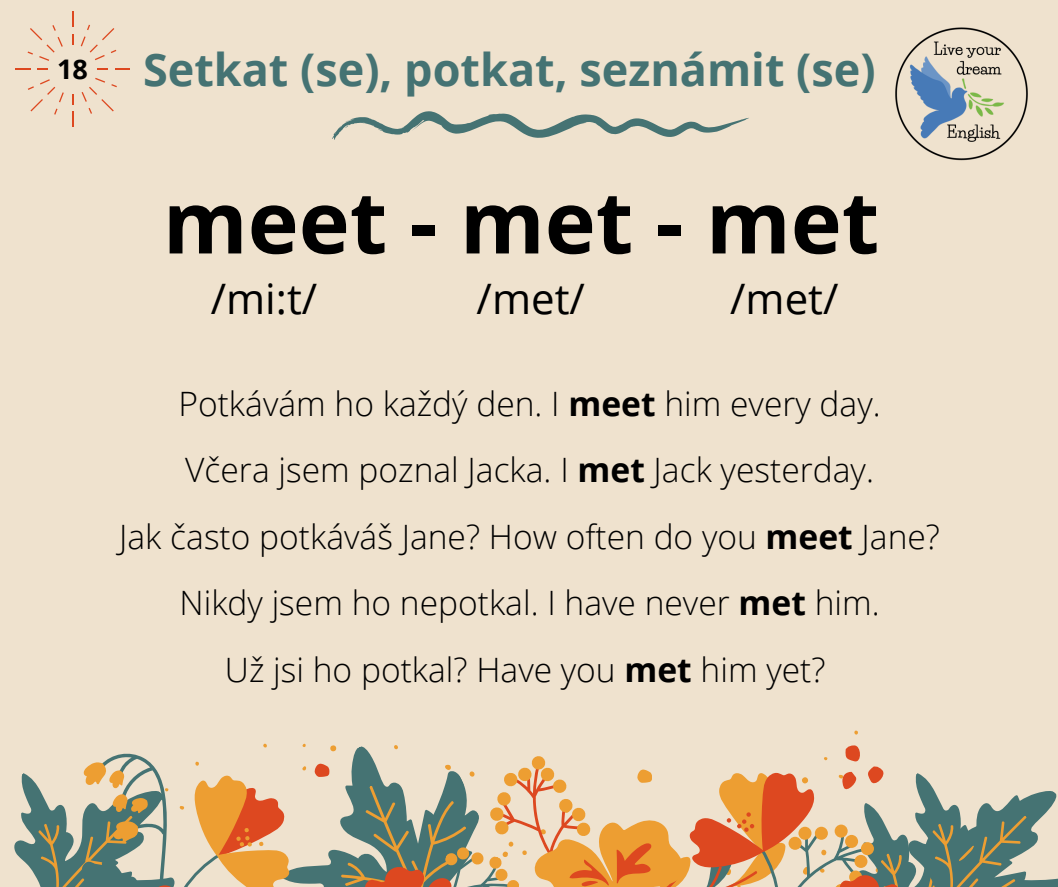
<style>
.page{position:relative;width:1058px;height:887px;background:#fff}
.page>*{position:absolute;margin:0;border:0;box-sizing:border-box;transform-origin:0 0}
.t1{font:700 86.4px "Open Sans";color:#000}
.t2{font:700 45px "Open Sans";color:#457373}
.t3{font:42px "Open Sans";color:#000}
.t4{font:300 33.6px/66.3px "Open Sans";color:#000;text-align:center}
.t5{font:700 27px "Open Sans";color:#000}
.s1{font-weight:700}
</style>
<div class="page">
<div style="left:0;top:0;width:1058px;height:886px;background:#efe2ce"></div>
<img style="left:895px;top:27px;width:133px;height:134px">
<svg style="left:14px;top:743px;width:275px;height:143px"></svg>
<svg style="left:332px;top:111px;width:417px;height:29px"></svg>
<svg style="left:301px;top:730px;width:757px;height:156px"></svg>
<svg style="left:82px;top:78px;width:35px;height:36px"></svg>
<svg style="left:81px;top:25px;width:35px;height:35px"></svg>
<svg style="left:28px;top:25px;width:35px;height:36px"></svg>
<svg style="left:28px;top:79px;width:36px;height:36px"></svg>
<svg style="left:72px;top:12px;width:1px;height:15px"></svg>
<svg style="left:72px;top:112px;width:1px;height:14px"></svg>
<svg style="left:115px;top:69px;width:15px;height:1px"></svg>
<svg style="left:15px;top:69px;width:15px;height:1px"></svg>
<p class="t5" style="left:57px;top:50px;width:32px">18</p>
<h2 class="t2" style="left:143px;top:38px;width:734px">Setkat (se), potkat, seznámit (se)</h2>
<h1 class="t1" style="left:163px;top:161px;width:718px">meet - met - met</h1>
<p class="t3" style="left:211px;top:269px;width:108px">/mi:t/</p>
<p class="t3" style="left:476px;top:269px;width:110px">/met/</p>
<p class="t3" style="left:730px;top:269px;width:110px">/met/</p>
<p class="t4" style="left:119px;top:370px;width:822px">Potkávám ho každý den. I <span class="s1">meet</span> him every day.<br>Včera jsem poznal Jacka. I <span class="s1">met</span> Jack yesterday.<br>Jak často potkáváš Jane? How often do you <span class="s1">meet</span> Jane?<br>Nikdy jsem ho nepotkal. I have never <span class="s1">met</span> him.<br>Už jsi ho potkal? Have you <span class="s1">met</span> him yet?</p>
</div>
